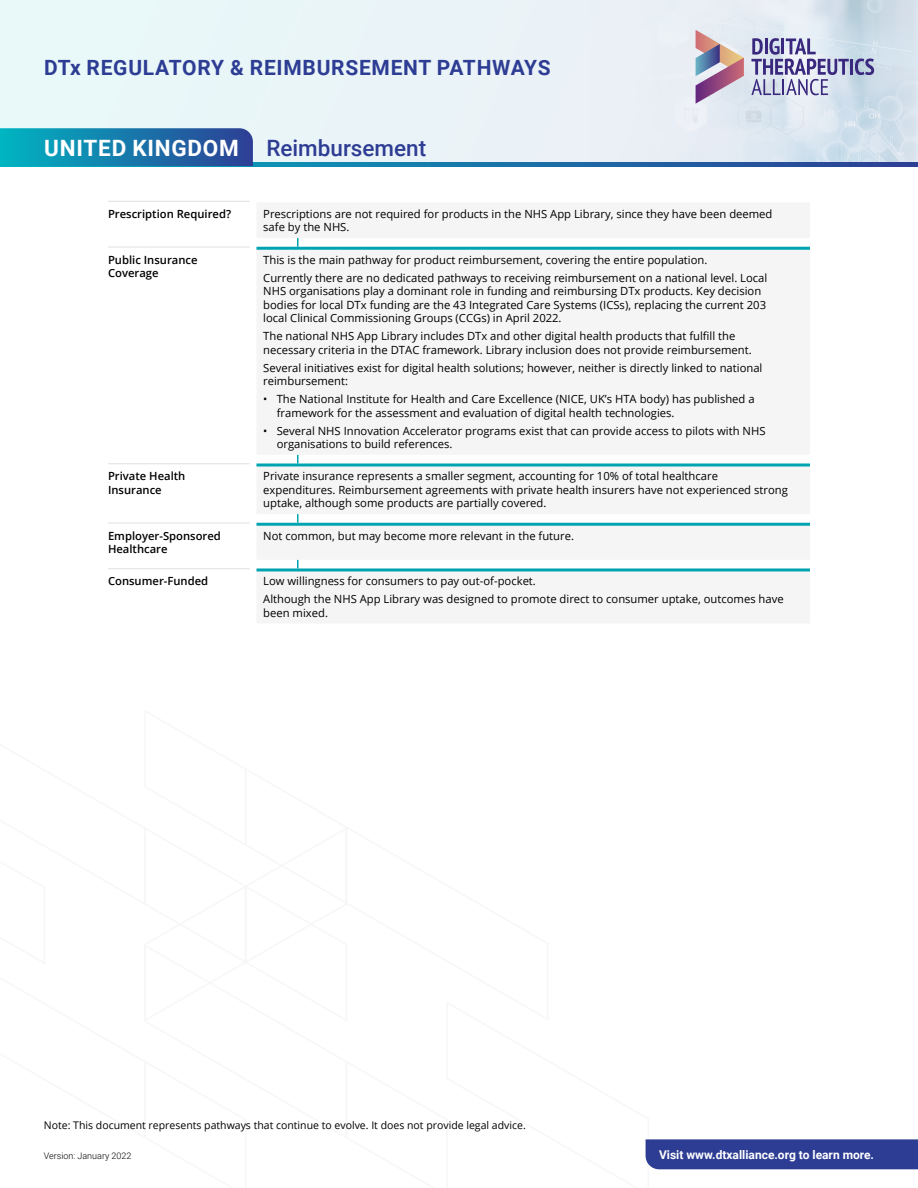
<style>
.page{position:relative;width:918px;height:1188px;background:#fff}
.page>*{position:absolute;margin:0;border:0;box-sizing:border-box;transform-origin:0 0}
.t1{font:500 22.5px "Roboto";color:#2e3d94}
.t2{font:700 22.5px "Roboto";letter-spacing:.035em;color:#fff}
.t3{font:700 21px "Roboto";letter-spacing:.035em;color:#2e3d94}
.t4{font:700 12px "Roboto";color:#fff}
.t5{font:11.25px/13.5px "Open Sans";color:#000}
.t6{font:600 11.25px/13.5px "Open Sans";color:#000}
.t7{font:10.5px "Open Sans";color:#000}
.t8{font:300 9px "Roboto";color:#000}
</style>
<div class="page">
<div style="left:0;top:0;width:918px;height:164px;background:#eaf5f8"></div>
<img style="left:576px;top:0;width:342px;height:163px">
<svg style="left:696px;top:30px;width:48px;height:74px"></svg>
<hr style="left:850px;top:59px;width:3px;height:16px;background:#39287d">
<svg style="left:855px;top:59px;width:19px;height:16px"></svg>
<svg style="left:751px;top:38px;width:98px;height:57px"></svg>
<svg style="left:253px;top:163px;width:665px;height:3px;background:#1d68a4"></svg>
<svg style="left:645px;top:1139px;width:273px;height:31px;background:#364498"></svg>
<svg style="left:256px;top:238px;width:554px;height:330px;fill:#f5f5f5"></svg>
<hr style="left:256px;top:247px;width:554px;height:3px;background:#00a3b0">
<hr style="left:256px;top:463px;width:554px;height:3px;background:#00a3b0">
<hr style="left:256px;top:523px;width:554px;height:3px;background:#00a3b0">
<hr style="left:256px;top:568px;width:554px;height:3px;background:#00a3b0">
<hr style="left:108px;top:201px;width:142px;height:1px;background:#e0e0e0">
<hr style="left:108px;top:247px;width:142px;height:1px;background:#e0e0e0">
<hr style="left:108px;top:463px;width:142px;height:1px;background:#e0e0e0">
<hr style="left:108px;top:523px;width:142px;height:1px;background:#e0e0e0">
<hr style="left:108px;top:568px;width:142px;height:1px;background:#e0e0e0">
<svg style="left:0;top:128px;width:253px;height:38px;background:#187bac"></svg>
<h2 class="t3" style="left:44px;top:52px;width:508px">DTx REGULATORY &amp; REIMBURSEMENT PATHWAYS</h2>
<h1 class="t2" style="left:44px;top:132px;width:196px">UNITED KINGDOM</h1>
<h1 class="t1" style="left:266px;top:132px;width:161px">Reimbursement</h1>
<p class="t6" style="left:108px;top:207px;width:125px">Prescription Required?</p>
<p class="t5" style="left:263px;top:207px;width:511px">Prescriptions are not required for products in the NHS App Library, since they have been deemed safe by the NHS.</p>
<p class="t6" style="left:108px;top:253px;width:91px">Public Insurance<br>Coverage</p>
<p class="t5" style="left:263px;top:250px;width:506px;line-height:18px">This is the main pathway for product reimbursement, covering the entire population.<br>Currently there are no dedicated pathways to receiving reimbursement on a national level. Local</p>
<p class="t5" style="left:263px;top:284px;width:504px">NHS organisations play a dominant role in funding and reimbursing DTx products. Key decision bodies for local DTx funding are the 43 Integrated Care Systems (ICSs), replacing the current 203 local Clinical Commissioning Groups (CCGs) in April 2022.</p>
<p class="t5" style="left:263px;top:329px;width:490px">The national NHS App Library includes DTx and other digital health products that fulfill the necessary criteria in the DTAC framework. Library inclusion does not provide reimbursement.</p>
<p class="t5" style="left:263px;top:360px;width:501px">Several initiatives exist for digital health solutions; however, neither is directly linked to national reimbursement:</p>
<p class="t5" style="left:277px;top:392px;width:479px;text-indent:-14px">• The National Institute for Health and Care Excellence (NICE, UK’s HTA body) has published a framework for the assessment and evaluation of digital health technologies.</p>
<p class="t5" style="left:277px;top:423px;width:490px;text-indent:-14px">• Several NHS Innovation Accelerator programs exist that can provide access to pilots with NHS organisations to build references.</p>
<p class="t6" style="left:108px;top:469px;width:79px">Private Health<br>Insurance</p>
<p class="t5" style="left:263px;top:469px;width:526px">Private insurance represents a smaller segment, accounting for 10% of total healthcare expenditures. Reimbursement agreements with private health insurers have not experienced strong uptake, although some products are partially covered.</p>
<p class="t6" style="left:108px;top:529px;width:114px">Employer-Sponsored<br>Healthcare</p>
<p class="t5" style="left:263px;top:528px;width:312px">Not common, but may become more relevant in the future.</p>
<p class="t6" style="left:108px;top:574px;width:102px">Consumer-Funded</p>
<p class="t5" style="left:263px;top:572px;width:522px;line-height:18px">Low willingness for consumers to pay out-of-pocket.<br>Although the NHS App Library was designed to promote direct to consumer uptake, outcomes have</p>
<p class="t5" style="left:263px;top:606px;width:66px">been mixed.</p>
<p class="t7" style="left:44px;top:1118px;width:483px">Note: This document represents pathways that continue to evolve. It does not provide legal advice.</p>
<p class="t8" style="left:44px;top:1149px;width:89px">Version: January 2022</p>
<p class="t4" style="left:659px;top:1146px;width:217px">Visit www.dtxalliance.org to learn more.</p>
</div>
